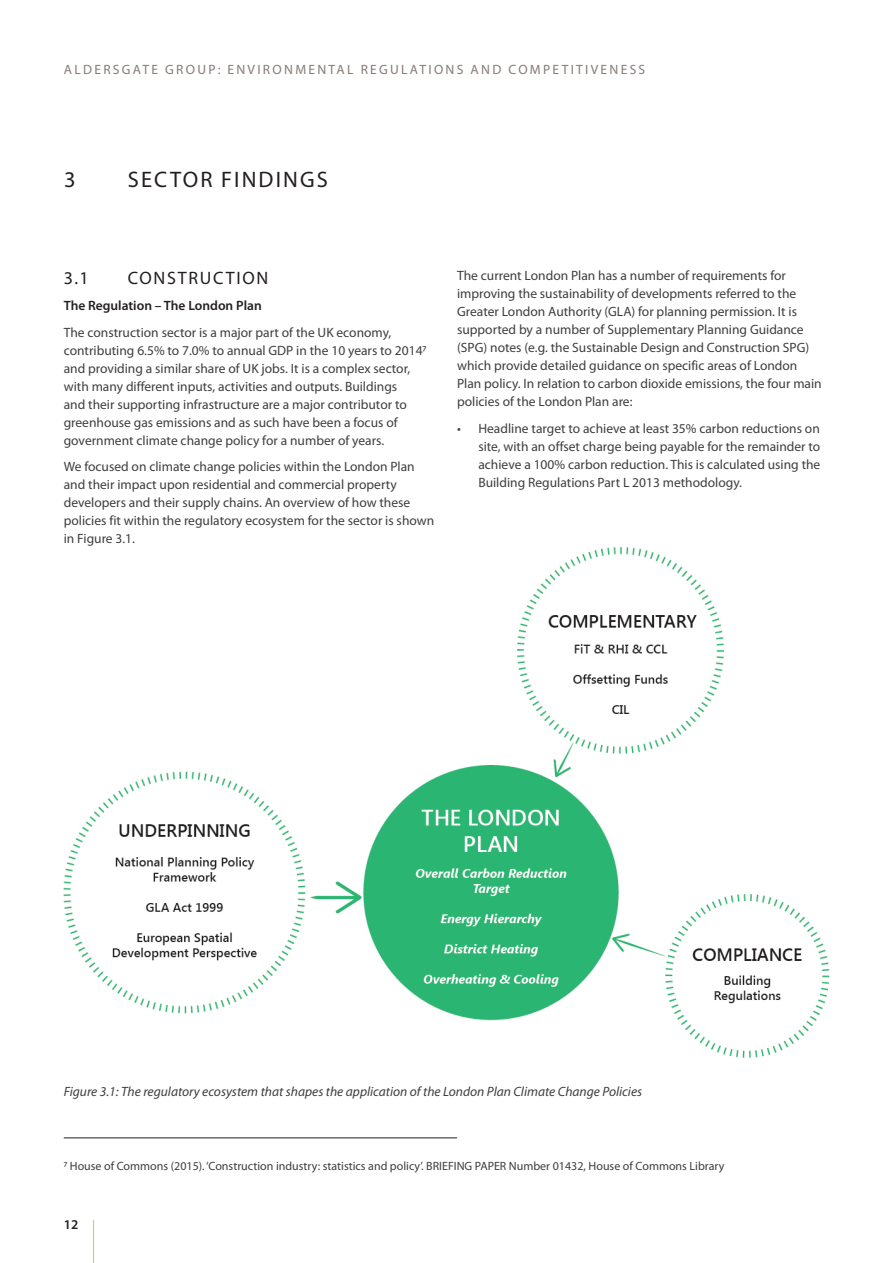
<style>
.page{position:relative;width:893px;height:1263px;background:#fff}
.page>*{position:absolute;margin:0;border:0;box-sizing:border-box;transform-origin:0 0}
.t1{font:22.5px "Myriad Pro";letter-spacing:.095em;color:#231f20}
.t2{font:18px "Myriad Pro";letter-spacing:.095em;color:#231f20}
.t3{font:13.5px/18px "Myriad Pro";color:#3e3e3f}
.t4{font:italic 13.5px "Myriad Pro";color:#3e3e3f}
.t5{font:13.5px "Myriad Pro";letter-spacing:.17em;color:#867b76}
.Inline_Bold_Title{font:600 13.5px "Myriad Pro";color:#231f20}
.Footnotes{font:12px "Myriad Pro";color:#3e3e3f}
</style>
<div class="page">
<hr style="left:93px;top:1220px;width:1px;height:43px;background:#c1d72f">
<img style="left:64px;top:547px;width:765px;height:511px">
<hr style="left:64px;top:1137px;width:393px;height:1px;background:#231f20">
<p class="t5" style="left:64px;top:61px;width:583px">ALDERSGATE GROUP: ENVIRONMENTAL REGULATIONS AND COMPETITIVENESS</p>
<p class="t1" style="left:64px;top:166px;width:13px">3</p>
<p class="t1" style="left:128px;top:166px;width:202px">SECTOR FINDINGS</p>
<p class="t2" style="left:64px;top:266px;width:26px">3.1</p>
<p class="t2" style="left:128px;top:266px;width:142px">CONSTRUCTION</p>
<p class="Inline_Bold_Title" style="left:64px;top:297px;width:199px">The Regulation – The London Plan</p>
<p class="t3" style="left:64px;top:323px;width:364px">The construction sector is a major part of the UK economy, contributing 6.5% to 7.0% to annual GDP in the 10 years to 20147 and providing a similar share of UK jobs. It is a complex sector, with many different inputs, activities and outputs. Buildings<br>and their supporting infrastructure are a major contributor to greenhouse gas emissions and as such have been a focus of government climate change policy for a number of years.</p>
<p class="t3" style="left:64px;top:457px;width:372px">We focused on climate change policies within the London Plan and their impact upon residential and commercial property developers and their supply chains. An overview of how these policies fit within the regulatory ecosystem for the sector is shown in Figure 3.1.</p>
<p class="t3" style="left:457px;top:266px;width:366px">The current London Plan has a number of requirements for improving the sustainability of developments referred to the Greater London Authority (GLA) for planning permission. It is supported by a number of Supplementary Planning Guidance (SPG) notes (e.g. the Sustainable Design and Construction SPG) which provide detailed guidance on specific areas of London Plan policy. In relation to carbon dioxide emissions, the four main policies of the London Plan are:</p>
<p class="t3" style="left:478px;top:419px;width:343px;text-align:justify;text-indent:-21px">• Headline target to achieve at least 35% carbon reductions on site, with an offset charge being payable for the remainder to achieve a 100% carbon reduction. This is calculated using the Building Regulations Part L 2013 methodology.</p>
<p class="t4" style="left:64px;top:1083px;width:580px">Figure 3.1: The regulatory ecosystem that shapes the application of the London Plan Climate Change Policies</p>
<p class="Footnotes" style="left:64px;top:1158px;width:662px">7 House of Commons (2015). ‘Construction industry: statistics and policy’. BRIEFING PAPER Number 01432, House of Commons Library</p>
<p class="Inline_Bold_Title" style="left:64px;top:1216px;width:16px">12</p>
</div>
